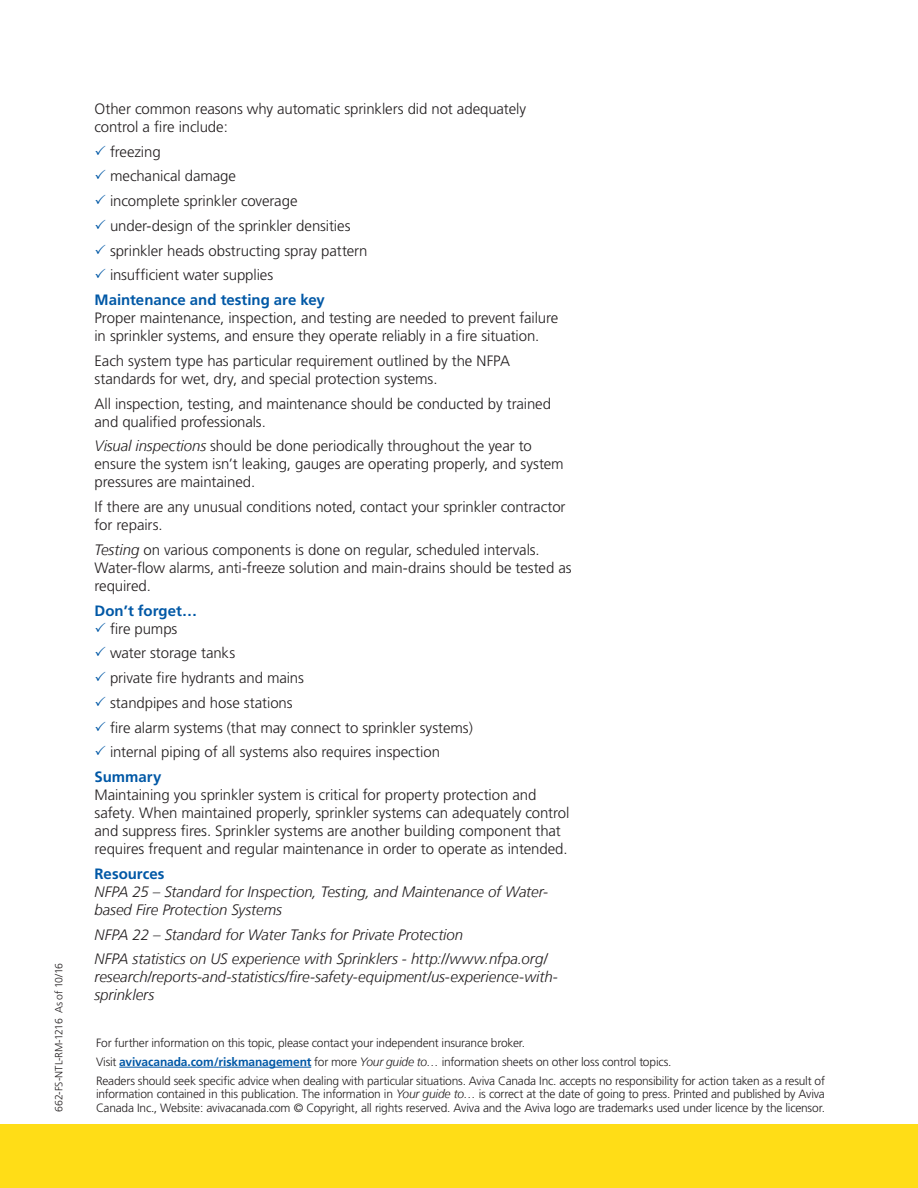
<style>
.page{position:relative;width:918px;height:1188px;background:#fff}
.page>*{position:absolute;margin:0;border:0;box-sizing:border-box;transform-origin:0 0}
.t1{font:300 15px/18px "Frutiger";letter-spacing:-.005em;color:#231f20}
.t2{font:italic 300 15px/18px "Frutiger";color:#231f20}
.t3{font:700 15px "Frutiger";color:#0158a6}
.t4{font:300 12px/13.5px "Frutiger";letter-spacing:-.02em;color:#231f20}
.t5{font:300 10.5px "Frutiger";letter-spacing:-.02em;color:#231f20}
.s1{font-style:italic}
.s2{font-weight:700;color:#0158a6}
</style>
<div class="page">
<div style="left:0;top:1124px;width:918px;height:64px;background:#ffdd17"></div>
<hr style="left:119px;top:1067px;width:192px;height:1px;background:#0158a6">
<p class="t5" style="left:53px;top:1112px;width:151px;rotate:-90deg">662-FS-NTL-RM-1216 As of 10/16</p>
<p class="t1" style="left:94px;top:100px;width:433px">Other common reasons why automatic sprinklers did not adequately control a fire include:</p>
<p class="t1" style="left:110px;top:143px;width:52px">freezing</p>
<p class="t1" style="left:110px;top:167px;width:127px">mechanical damage</p>
<p class="t1" style="left:110px;top:192px;width:189px">incomplete sprinkler coverage</p>
<p class="t1" style="left:110px;top:217px;width:242px">under-design of the sprinkler densities</p>
<p class="t1" style="left:110px;top:242px;width:259px">sprinkler heads obstructing spray pattern</p>
<p class="t1" style="left:110px;top:266px;width:165px">insufficient water supplies</p>
<p class="t3" style="left:94px;top:291px;width:232px">Maintenance and testing are key</p>
<p class="t1" style="left:94px;top:309px;width:465px">Proper maintenance, inspection, and testing are needed to prevent failure in sprinkler systems, and ensure they operate reliably in a fire situation.</p>
<p class="t1" style="left:94px;top:352px;width:417px">Each system type has particular requirement outlined by the NFPA standards for wet, dry, and special protection systems.</p>
<p class="t1" style="left:94px;top:395px;width:458px">All inspection, testing, and maintenance should be conducted by trained and qualified professionals.</p>
<p class="t1" style="left:94px;top:437px;width:471px"><span class="s1">Visual inspections</span> should be done periodically throughout the year to ensure the system isn’t leaking, gauges are operating properly, and system pressures are maintained.</p>
<p class="t1" style="left:94px;top:498px;width:473px">If there are any unusual conditions noted, contact your sprinkler contractor for repairs.</p>
<p class="t1" style="left:94px;top:541px;width:479px"><span class="s1">Testing</span> on various components is done on regular, scheduled intervals.<br>Water-flow alarms, anti-freeze solution and main-drains should be tested as required.</p>
<p class="t3" style="left:94px;top:602px;width:104px">Don’t forget…</p>
<p class="t1" style="left:110px;top:620px;width:69px">fire pumps</p>
<p class="t1" style="left:110px;top:644px;width:127px">water storage tanks</p>
<p class="t1" style="left:110px;top:669px;width:195px">private fire hydrants and mains</p>
<p class="t1" style="left:110px;top:694px;width:184px">standpipes and hose stations</p>
<p class="t1" style="left:110px;top:719px;width:364px">fire alarm systems (that may connect to sprinkler systems)</p>
<p class="t1" style="left:110px;top:743px;width:332px">internal piping of all systems also requires inspection</p>
<p class="t3" style="left:94px;top:768px;width:68px">Summary</p>
<p class="t1" style="left:94px;top:786px;width:476px">Maintaining you sprinkler system is critical for property protection and safety. When maintained properly, sprinkler systems can adequately control and suppress fires. Sprinkler systems are another building component that requires frequent and regular maintenance in order to operate as intended.</p>
<p class="t3" style="left:94px;top:865px;width:72px">Resources</p>
<p class="t2" style="left:94px;top:883px;width:455px">NFPA 25 – Standard for Inspection, Testing, and Maintenance of Water&shy;based Fire Protection Systems</p>
<p class="t2" style="left:94px;top:926px;width:370px">NFPA 22 – Standard for Water Tanks for Private Protection</p>
<p class="t2" style="left:94px;top:950px;width:465px">NFPA statistics on US experience with Sprinklers - http://www.nfpa.org/ research/reports-and-statistics/fire-safety-equipment/us-experience-with&shy;sprinklers</p>
<p class="t4" style="left:96px;top:1036px;width:431px">For further information on this topic, please contact your independent insurance broker.</p>
<p class="t4" style="left:96px;top:1055px;width:577px">Visit <span class="s2">avivacanada.com/riskmanagement</span> for more <span class="s1">Your guide to…</span> information sheets on other loss control topics.</p>
<p class="t4" style="left:96px;top:1074px;width:731px">Readers should seek specific advice when dealing with particular situations. Aviva Canada Inc. accepts no responsibility for action taken as a result of information contained in this publication. The information in <span class="s1">Your guide to…</span> is correct at the date of going to press. Printed and published by Aviva</p>
<p class="t4" style="left:96px;top:1101px;width:731px">Canada Inc., Website: avivacanada.com © Copyright, all rights reserved. Aviva and the Aviva logo are trademarks used under licence by the licensor.</p>
</div>
